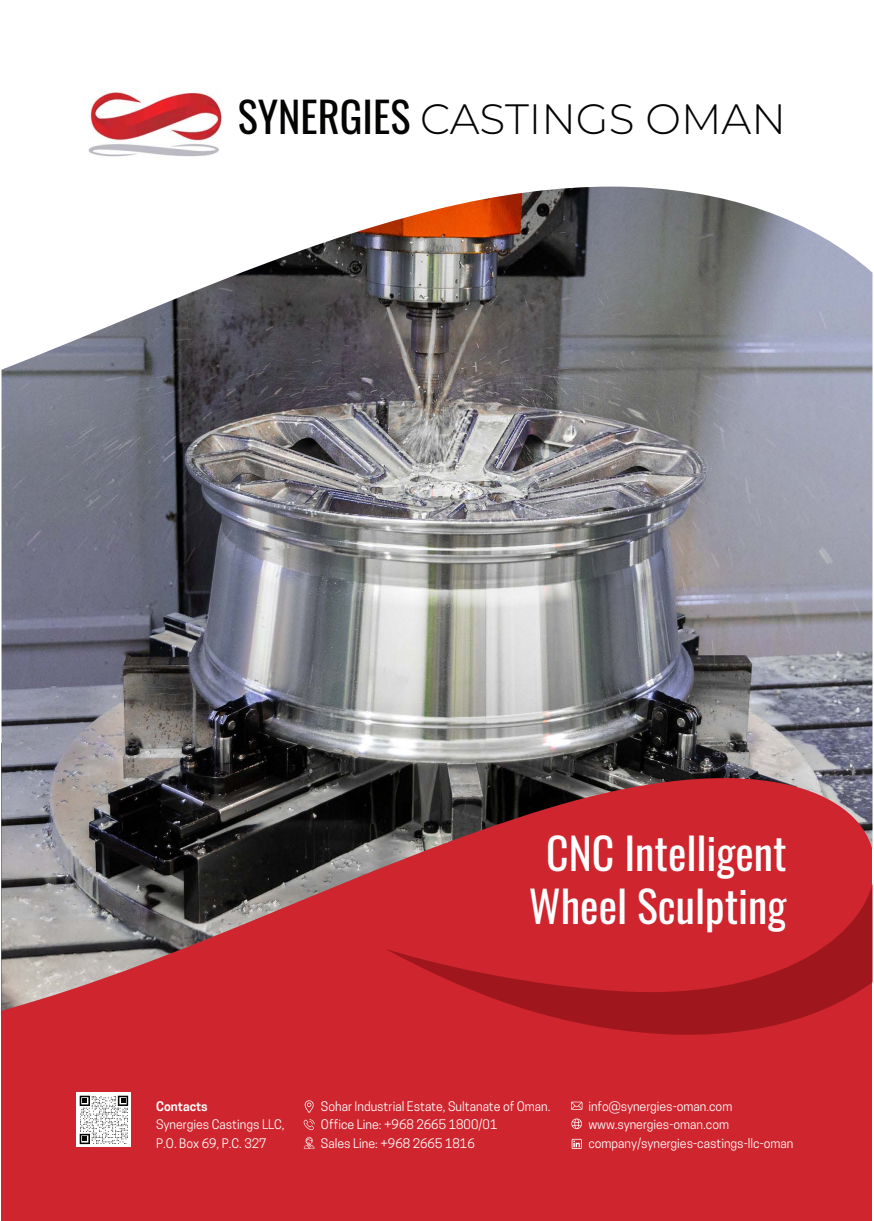
<style>
.page{position:relative;width:874px;height:1221px;background:#fff}
.page>*{position:absolute;margin:0;border:0;box-sizing:border-box;transform-origin:0 0}
.t1{font:43.75px/52.5px "Oswald";color:#fff;text-align:center}
.t2{font:100 42.35px "Montserrat";color:#040503}
.t3{font:12.42px/18.6px "Cooper Hewitt";color:#fff}
.t4{font:600 12.42px "Cooper Hewitt";color:#fff}
.s1{font-family:"Oswald";font-weight:400}
</style>
<div class="page">
<div style="left:2px;top:743px;width:870px;height:477px;background:#cf252e"></div>
<img style="left:2px;top:186px;width:870px;height:824px">
<svg style="left:384px;top:883px;width:488px;height:152px"></svg>
<img style="left:88px;top:92px;width:134px;height:65px">
<svg style="left:571px;top:1118px;width:10px;height:10px"></svg>
<svg style="left:571px;top:1138px;width:10px;height:10px"></svg>
<svg style="left:304px;top:1100px;width:9px;height:12px"></svg>
<svg style="left:571px;top:1101px;width:11px;height:8px"></svg>
<svg style="left:303px;top:1119px;width:11px;height:10px"></svg>
<svg style="left:304px;top:1136px;width:10px;height:12px"></svg>
<svg style="left:77px;top:1092px;width:54px;height:54px"></svg>
<svg style="left:80px;top:1095px;width:48px;height:48px;background:#cacac9"></svg>
<h2 class="t2" style="left:238px;top:90px;width:549px"><span class="s1">SYNERGIES</span> CASTINGS OMAN</h2>
<h1 class="t1" style="left:528px;top:822px;width:259px">CNC Intelligent<br>Wheel Sculpting</h1>
<p class="t4" style="left:156px;top:1098px;width:53px">Contacts</p>
<p class="t3" style="left:156px;top:1115px;width:130px">Synergies Castings LLC,<br>P.O. Box 69, P.C. 327</p>
<p class="t3" style="left:321px;top:1096px;width:231px">Sohar Industrial Estate, Sultanate of Oman.<br>Office Line: +968 2665 1800/01<br>Sales Line: +968 2665 1816</p>
<p class="t3" style="left:588px;top:1096px;width:206px">info@synergies-oman.com www.synergies-oman.com company/synergies-castings-llc-oman</p>
</div>
